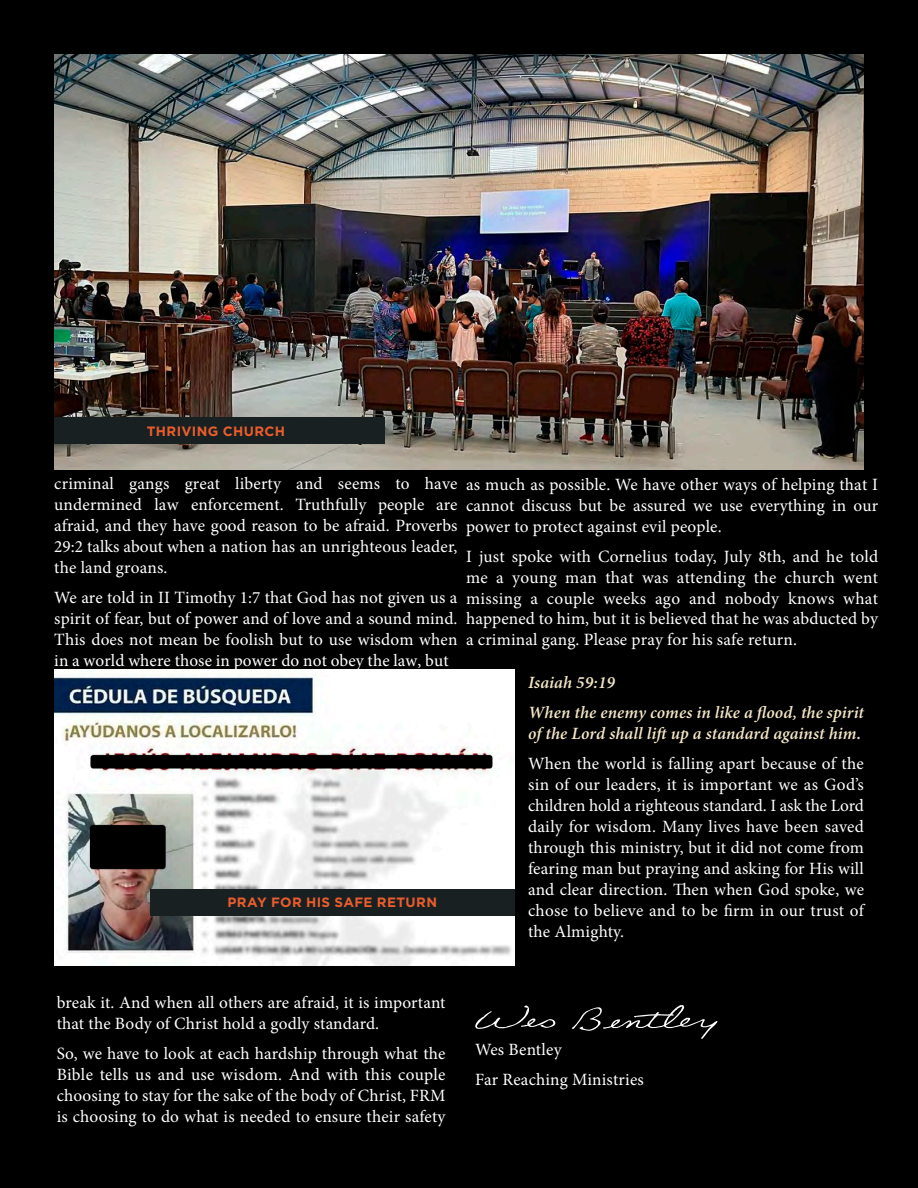
<style>
.page{position:relative;width:918px;height:1188px;background:#000}
.page>*{position:absolute;margin:0;border:0;box-sizing:border-box;transform-origin:0 0}
.t1{font:17.25px/21px "Minion Pro";letter-spacing:.01em;color:#fff;text-align:justify}
.t2{font:italic 600 17.25px/29.7px "Minion Pro";letter-spacing:.005em;color:#f4e7c7}
.t3{font:700 13.5px "Gotham";letter-spacing:.025em;color:#ea5d2d}
</style>
<div class="page">
<img style="left:54px;top:54px;width:810px;height:415px">
<img style="left:54px;top:670px;width:461px;height:296px">
<div style="left:54px;top:417px;width:331px;height:27px;background:#182022"></div>
<img style="left:603px;top:1005px;width:115px;height:34px">
<div style="left:150px;top:889px;width:365px;height:27px;background:#182022"></div>
<p class="t3" style="left:147px;top:423px;width:140px">THRIVING CHURCH</p>
<p class="t1" style="left:54px;top:473px;width:405px">criminal gangs great liberty and seems to have undermined law enforcement. Truthfully people are afraid, and they have good reason to be afraid. Proverbs 29:2 talks about when a nation has an unrighteous leader, the land groans.</p>
<p class="t1" style="left:54px;top:587px;width:405px">We are told in II Timothy 1:7 that God has not given us a spirit of fear, but of power and of love and a sound mind.<br>This does not mean be foolish but to use wisdom when in a world where those in power do not obey the law, but</p>
<p class="t3" style="left:228px;top:894px;width:211px">PRAY FOR HIS SAFE RETURN</p>
<p class="t1" style="left:466px;top:474px;width:414px">as much as possible. We have other ways of helping that I cannot discuss but be assured we use everything in our power to protect against evil people.</p>
<p class="t1" style="left:466px;top:546px;width:414px">I just spoke with Cornelius today, July 8th, and he told me a young man that was attending the church went missing a couple weeks ago and nobody knows what happened to him, but it is believed that he was abducted by a criminal gang. Please pray for his safe return.</p>
<p class="t2" style="left:528px;top:669px;width:337px">Isaiah 59:19<br>When the enemy comes in like a flood, the spirit</p>
<p class="t2" style="left:528px;top:719px;width:335px">of the Lord shall lift up a standard against him.</p>
<p class="t1" style="left:528px;top:753px;width:337px">When the world is falling apart because of the sin of our leaders, it is important we as God’s children hold a righteous standard. I ask the Lord daily for wisdom. Many lives have been saved through this ministry, but it did not come from fearing man but praying and asking for His will and clear direction. Then when God spoke, we chose to believe and to be firm in our trust of the Almighty.</p>
<p class="t1" style="left:57px;top:992px;width:390px">break it. And when all others are afraid, it is important that the Body of Christ hold a godly standard.</p>
<p class="t1" style="left:57px;top:1043px;width:390px">So, we have to look at each hardship through what the Bible tells us and use wisdom. And with this couple choosing to stay for the sake of the body of Christ, FRM is choosing to do what is needed to ensure their safety</p>
<p class="t1" style="left:475px;top:1035px;width:170px;line-height:29.7px">Wes Bentley<br>Far Reaching Ministries</p>
</div>
